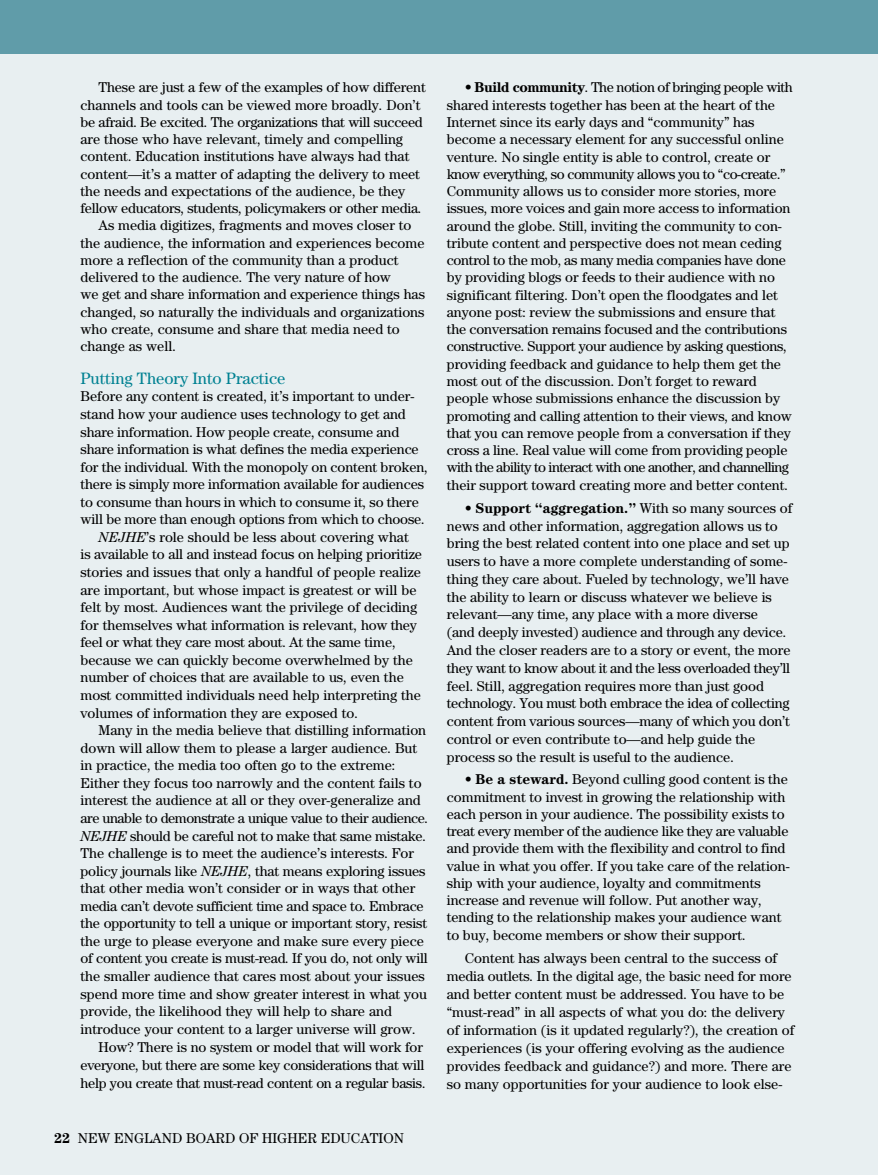
<style>
.page{position:relative;width:878px;height:1175px;background:#fff}
.page>*{position:absolute;margin:0;border:0;box-sizing:border-box;transform-origin:0 0}
.t1{font:16.5px "Century";color:#008192}
.t2{font:14.25px/17.2px "Century";color:#000}
.t3{font:14.25px "Century";letter-spacing:-.02em;color:#000}
.t4{font:14.25px "Century";letter-spacing:-.03em;color:#000}
.s1{font-style:italic}
.s2{font-weight:700}
</style>
<div class="page">
<div style="left:0;top:0;width:878px;height:1174px;background:#e8eff1"></div>
<div style="left:0;top:0;width:878px;height:53px;background:#609ca9"></div>
<p class="t2" style="left:98px;top:79px;width:329px">These are just a few of the examples of how different</p>
<p class="t2" style="left:80px;top:96px;width:341px">channels and tools can be viewed more broadly. Don’t</p>
<p class="t3" style="left:80px;top:114px;width:344px">be afraid. Be excited. The organizations that will succeed</p>
<p class="t2" style="left:80px;top:130px;width:324px">are those who have relevant, timely and compelling</p>
<p class="t2" style="left:80px;top:148px;width:330px">content. Education institutions have always had that</p>
<p class="t2" style="left:80px;top:165px;width:341px">content—it’s a matter of adapting the delivery to meet</p>
<p class="t2" style="left:80px;top:182px;width:326px">the needs and expectations of the audience, be they</p>
<p class="t3" style="left:80px;top:200px;width:342px">fellow educators, students, policymakers or other media.</p>
<p class="t2" style="left:98px;top:217px;width:314px">As media digitizes, fragments and moves closer to</p>
<p class="t2" style="left:80px;top:234px;width:345px">the audience, the information and experiences become</p>
<p class="t2" style="left:80px;top:251px;width:319px">more a reflection of the community than a product</p>
<p class="t2" style="left:80px;top:268px;width:312px">delivered to the audience. The very nature of how</p>
<p class="t2" style="left:80px;top:286px;width:346px">we get and share information and experience things has</p>
<p class="t2" style="left:80px;top:303px;width:345px">changed, so naturally the individuals and organizations</p>
<p class="t2" style="left:80px;top:320px;width:321px">who create, consume and share that media need to</p>
<p class="t2" style="left:80px;top:337px;width:97px">change as well.</p>
<p class="t1" style="left:80px;top:368px;width:206px">Putting Theory Into Practice</p>
<p class="t2" style="left:80px;top:388px;width:335px">Before any content is created, it’s important to under-</p>
<p class="t2" style="left:80px;top:405px;width:327px">stand how your audience uses technology to get and</p>
<p class="t2" style="left:80px;top:423px;width:320px">share information. How people create, consume and</p>
<p class="t2" style="left:80px;top:440px;width:340px">share information is what defines the media experience</p>
<p class="t2" style="left:80px;top:458px;width:348px">for the individual. With the monopoly on content broken,</p>
<p class="t2" style="left:80px;top:475px;width:345px">there is simply more information available for audiences</p>
<p class="t2" style="left:80px;top:493px;width:340px">to consume than hours in which to consume it, so there</p>
<p class="t2" style="left:80px;top:510px;width:346px">will be more than enough options from which to choose.</p>
<p class="t2" style="left:98px;top:528px;width:312px"><span class="s1">NEJHE</span>’s role should be less about covering what</p>
<p class="t2" style="left:80px;top:546px;width:343px">is available to all and instead focus on helping prioritize</p>
<p class="t2" style="left:80px;top:563px;width:342px">stories and issues that only a handful of people realize</p>
<p class="t2" style="left:80px;top:581px;width:337px">are important, but whose impact is greatest or will be</p>
<p class="t2" style="left:80px;top:598px;width:338px">felt by most. Audiences want the privilege of deciding</p>
<p class="t2" style="left:80px;top:616px;width:338px">for themselves what information is relevant, how they</p>
<p class="t3" style="left:80px;top:634px;width:317px">feel or what they care most about. At the same time,</p>
<p class="t2" style="left:80px;top:651px;width:334px">because we can quickly become overwhelmed by the</p>
<p class="t2" style="left:80px;top:668px;width:325px">number of choices that are available to us, even the</p>
<p class="t2" style="left:80px;top:686px;width:342px">most committed individuals need help interpreting the</p>
<p class="t2" style="left:80px;top:704px;width:279px">volumes of information they are exposed to.</p>
<p class="t2" style="left:98px;top:721px;width:329px">Many in the media believe that distilling information</p>
<p class="t2" style="left:80px;top:739px;width:338px">down will allow them to please a larger audience. But</p>
<p class="t2" style="left:80px;top:756px;width:316px">in practice, the media too often go to the extreme:</p>
<p class="t2" style="left:80px;top:774px;width:342px">Either they focus too narrowly and the content fails to</p>
<p class="t2" style="left:80px;top:791px;width:342px">interest the audience at all or they over-generalize and</p>
<p class="t4" style="left:80px;top:809px;width:349px">are unable to demonstrate a unique value to their audience.</p>
<p class="t3" style="left:80px;top:827px;width:347px"><span class="s1">NEJHE</span> should be careful not to make that same mistake.</p>
<p class="t2" style="left:80px;top:844px;width:335px">The challenge is to meet the audience’s interests. For</p>
<p class="t2" style="left:80px;top:862px;width:346px">policy journals like <span class="s1">NEJHE</span>, that means exploring issues</p>
<p class="t2" style="left:80px;top:879px;width:336px">that other media won’t consider or in ways that other</p>
<p class="t3" style="left:80px;top:897px;width:345px">media can’t devote sufficient time and space to. Embrace</p>
<p class="t2" style="left:80px;top:914px;width:348px">the opportunity to tell a unique or important story, resist</p>
<p class="t2" style="left:80px;top:932px;width:345px">the urge to please everyone and make sure every piece</p>
<p class="t3" style="left:80px;top:950px;width:348px">of content you create is must-read. If you do, not only will</p>
<p class="t2" style="left:80px;top:967px;width:346px">the smaller audience that cares most about your issues</p>
<p class="t2" style="left:80px;top:984px;width:348px">spend more time and show greater interest in what you</p>
<p class="t2" style="left:80px;top:1002px;width:313px">provide, the likelihood they will help to share and</p>
<p class="t2" style="left:80px;top:1020px;width:337px">introduce your content to a larger universe will grow.</p>
<p class="t2" style="left:98px;top:1038px;width:326px">How? There is no system or model that will work for</p>
<p class="t3" style="left:80px;top:1056px;width:345px">everyone, but there are some key considerations that will</p>
<p class="t3" style="left:80px;top:1074px;width:346px">help you create that must-read content on a regular basis.</p>
<p class="t2" style="left:54px;top:1129px;width:351px"><span class="s2">22</span> NEW ENGLAND BOARD OF HIGHER EDUCATION</p>
<p class="t2" style="left:446px;top:79px;width:347px;text-indent:18px">• <span class="s2">Build community</span>. The notion of bringing people with shared interests together has been at the heart of the Internet since its early days and “community” has become a necessary element for any successful online venture. No single entity is able to control, create or know everything, so community allows you to “co-create.” Community allows us to consider more stories, more issues, more voices and gain more access to information around the globe. Still, inviting the community to con&shy;tribute content and perspective does not mean ceding control to the mob, as many media companies have done by providing blogs or feeds to their audience with no significant filtering. Don’t open the floodgates and let anyone post: review the submissions and ensure that the conversation remains focused and the contributions constructive. Support your audience by asking questions, providing feedback and guidance to help them get the most out of the discussion. Don’t forget to reward people whose submissions enhance the discussion by promoting and calling attention to their views, and know that you can remove people from a conversation if they cross a line. Real value will come from providing people with the ability to interact with one another, and channelling their support toward creating more and better content.</p>
<p class="t2" style="left:446px;top:499px;width:347px;line-height:17.7px;text-indent:18px">• <span class="s2">Support “aggregation.”</span> With so many sources of news and other information, aggregation allows us to bring the best related content into one place and set up users to have a more complete understanding of some&shy;thing they care about. Fueled by technology, we’ll have the ability to learn or discuss whatever we believe is relevant—any time, any place with a more diverse<br>(and deeply invested) audience and through any device.<br>And the closer readers are to a story or event, the more they want to know about it and the less overloaded they’ll feel. Still, aggregation requires more than just good technology. You must both embrace the idea of collecting content from various sources—many of which you don’t control or even contribute to—and help guide the process so the result is useful to the audience.</p>
<p class="t2" style="left:446px;top:770px;width:344px;text-indent:18px">• <span class="s2">Be a steward.</span> Beyond culling good content is the commitment to invest in growing the relationship with each person in your audience. The possibility exists to treat every member of the audience like they are valuable and provide them with the flexibility and control to find value in what you offer. If you take care of the relation&shy;ship with your audience, loyalty and commitments increase and revenue will follow. Put another way, tending to the relationship makes your audience want to buy, become members or show their support.</p>
<p class="t2" style="left:446px;top:949px;width:349px;line-height:18px;text-indent:18px">Content has always been central to the success of media outlets. In the digital age, the basic need for more and better content must be addressed. You have to be “must-read” in all aspects of what you do: the delivery of information (is it updated regularly?), the creation of experiences (is your offering evolving as the audience provides feedback and guidance?) and more. There are so many opportunities for your audience to look else-</p>
</div>
